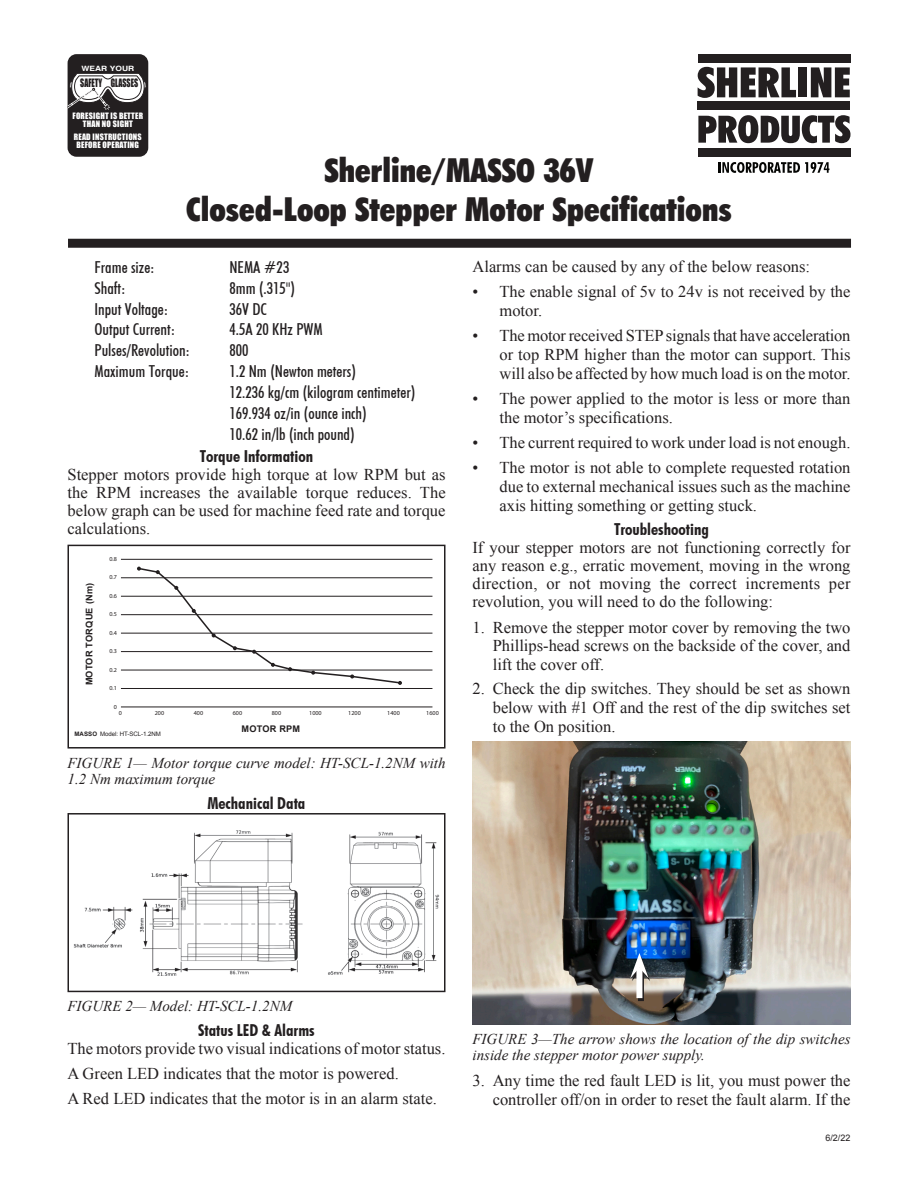
<style>
.page{position:relative;width:918px;height:1188px;background:#fff}
.page>*{position:absolute;margin:0;border:0;box-sizing:border-box;transform-origin:0 0}
.Headline{font:33px "Futuri Condensed Extra Bold SWFTE";color:#231f20}
.Body_Text{font:16.5px/18px "Times New Roman";color:#231f20;text-align:justify}
.bullets_indent{font:16.5px/18.8px "Times New Roman";color:#231f20}
.numbers_indent{font:16.5px/18.8px "Times New Roman";color:#231f20;text-align:justify}
.Parts_table{font:16.5px "Futuri Condensed Regular SWFTE";color:#231f20}
.Subhead_2{font:16.5px "Futuri Condensed Bold SWFTE";color:#231f20}
.t1{font:italic 15px/16.5px "Times New Roman";color:#231f20}
.t2{font:10.65px "Impact";color:#231f20;scale:.75 1}
.t3{font:700 9.15px "Arial";letter-spacing:.025em;color:#231f20}
.t4{font:9px "Arial";color:#231f20}
.t5{font:8.1px/8.1px "Impact";letter-spacing:.025em;color:#fff;text-align:center}
.t6{font:700 7.35px "Helvetica";color:#fff;scale:1.17 1}
.t7{font:6.15px "Myriad Pro";color:#231f20}
.t8{font:6.15px "Arial";letter-spacing:-.01em;color:#231f20}
.s1{font-weight:700}
</style>
<div class="page">
<div style="left:68px;top:54px;width:80px;height:103px;background:#231f20;border-radius:9px"></div>
<svg style="left:67px;top:73px;width:79px;height:37px"></svg>
<svg style="left:698px;top:67px;width:98px;height:31px"></svg>
<div style="left:799px;top:67px;width:8px;height:30px;background:#231f20"></div>
<svg style="left:811px;top:67px;width:39px;height:30px"></svg>
<svg style="left:698px;top:115px;width:152px;height:28px"></svg>
<div style="left:698px;top:102px;width:152px;height:8px;background:#231f20"></div>
<div style="left:698px;top:148px;width:152px;height:8px;background:#231f20"></div>
<div style="left:698px;top:54px;width:152px;height:9px;background:#231f20"></div>
<svg style="left:718px;top:162px;width:111px;height:11px"></svg>
<div style="left:68px;top:239px;width:783px;height:9px;background:#231f20"></div>
<hr style="left:121px;top:707px;width:311px;height:1px;background:#231f20">
<hr style="left:121px;top:688px;width:311px;height:1px;background:#231f20">
<hr style="left:121px;top:670px;width:311px;height:1px;background:#231f20">
<hr style="left:121px;top:651px;width:311px;height:1px;background:#231f20">
<hr style="left:121px;top:633px;width:311px;height:1px;background:#231f20">
<hr style="left:121px;top:614px;width:311px;height:1px;background:#231f20">
<hr style="left:121px;top:596px;width:311px;height:1px;background:#231f20">
<hr style="left:121px;top:578px;width:311px;height:1px;background:#231f20">
<hr style="left:121px;top:559px;width:311px;height:1px;background:#231f20">
<svg style="left:137px;top:567px;width:265px;height:118px"></svg>
<div style="left:68px;top:545px;width:378px;height:204px;border:2px solid #231f20"></div>
<img style="left:73px;top:830px;width:366px;height:146px">
<div style="left:68px;top:813px;width:378px;height:179px;border:2px solid #231f20"></div>
<img style="left:472px;top:741px;width:378px;height:284px">
<svg style="left:638px;top:981px;width:6px;height:20px"></svg>
<div style="left:636px;top:968px;width:6px;height:30px;background:#fff"></div>
<svg style="left:630px;top:953px;width:20px;height:28px"></svg>
<p class="t6" style="left:82px;top:64px;width:47px">WEAR YOUR</p>
<p class="t2" style="left:80px;top:75px;width:79px">SAFETY GLASSES</p>
<p class="t5" style="left:73px;top:112px;width:72px">FORESIGHT IS BETTER<br>THAN NO SIGHT</p>
<p class="t5" style="left:74px;top:133px;width:69px">READ INSTRUCTIONS<br>BEFORE OPERATING</p>
<p class="Headline" style="left:324px;top:147px;width:271px">Sherline/MASSO 36V</p>
<p class="Headline" style="left:186px;top:187px;width:547px">Closed-Loop Stepper Motor Specifications</p>
<p class="Parts_table" style="left:94px;top:257px;width:62px">Frame size:</p>
<p class="Parts_table" style="left:229px;top:257px;width:61px">NEMA #23</p>
<p class="Parts_table" style="left:94px;top:278px;width:33px">Shaft:</p>
<p class="Parts_table" style="left:229px;top:278px;width:67px">8mm (.315")</p>
<p class="Parts_table" style="left:94px;top:299px;width:75px">Input Voltage:</p>
<p class="Parts_table" style="left:229px;top:299px;width:39px">36V DC</p>
<p class="Parts_table" style="left:94px;top:320px;width:82px">Output Current:</p>
<p class="Parts_table" style="left:229px;top:320px;width:95px">4.5A 20 KHz PWM</p>
<p class="Parts_table" style="left:94px;top:340px;width:97px">Pulses/Revolution:</p>
<p class="Parts_table" style="left:229px;top:340px;width:21px">800</p>
<p class="Parts_table" style="left:94px;top:361px;width:96px">Maximum Torque:</p>
<p class="Parts_table" style="left:229px;top:361px;width:128px">1.2 Nm (Newton meters)</p>
<p class="Parts_table" style="left:229px;top:382px;width:187px">12.236 kg/cm (kilogram centimeter)</p>
<p class="Parts_table" style="left:229px;top:403px;width:139px">169.934 oz/in (ounce inch)</p>
<p class="Parts_table" style="left:229px;top:424px;width:127px">10.62 in/lb (inch pound)</p>
<p class="Subhead_2" style="left:200px;top:445px;width:115px">Torque Information</p>
<p class="Body_Text" style="left:68px;top:465px;width:380px">Stepper motors provide high torque at low RPM but as the RPM increases the available torque reduces. The below graph can be used for machine feed rate and torque calculations.</p>
<p class="t7" style="left:109px;top:555px;width:9px">0.8</p>
<p class="t3" style="left:83px;top:685px;width:104px;rotate:-90deg">MOTOR TORQUE (Nm)</p>
<p class="t7" style="left:109px;top:574px;width:9px">0.7</p>
<p class="t7" style="left:109px;top:592px;width:9px">0.6</p>
<p class="t7" style="left:109px;top:610px;width:9px">0.5</p>
<p class="t7" style="left:109px;top:629px;width:9px">0.4</p>
<p class="t7" style="left:109px;top:647px;width:9px">0.3</p>
<p class="t7" style="left:109px;top:666px;width:9px">0.2</p>
<p class="t7" style="left:109px;top:684px;width:9px">0.1</p>
<p class="t7" style="left:114px;top:703px;width:5px">0</p>
<p class="t7" style="left:119px;top:709px;width:5px">0</p>
<p class="t7" style="left:155px;top:709px;width:11px">200</p>
<p class="t7" style="left:194px;top:709px;width:11px">400</p>
<p class="t7" style="left:233px;top:709px;width:11px">600</p>
<p class="t7" style="left:272px;top:709px;width:11px">800</p>
<p class="t7" style="left:309px;top:709px;width:14px">1000</p>
<p class="t7" style="left:348px;top:709px;width:14px">1200</p>
<p class="t7" style="left:387px;top:709px;width:14px">1400</p>
<p class="t7" style="left:426px;top:709px;width:14px">1600</p>
<p class="t3" style="left:242px;top:723px;width:60px">MOTOR RPM</p>
<p class="t8" style="left:74px;top:730px;width:88px"><span class="s1">MASSO</span> Model: HT-SCL-1.2NM</p>
<p class="t1" style="left:68px;top:754px;width:380px">FIGURE 1— Motor torque curve model: HT-SCL-1.2NM with<br>1.2 Nm maximum torque</p>
<p class="Subhead_2" style="left:208px;top:792px;width:99px">Mechanical Data</p>
<p class="Body_Text" style="left:472px;top:257px;width:339px">Alarms can be caused by any of the below reasons:</p>
<p class="bullets_indent" style="left:500px;top:282px;width:353px;text-indent:-27px">• The enable signal of 5v to 24v is not received by the motor.</p>
<p class="bullets_indent" style="left:500px;top:326px;width:353px;text-align:justify;text-indent:-27px">• The motor received STEP signals that have acceleration or top RPM higher than the motor can support. This will also be affected by how much load is on the motor.</p>
<p class="bullets_indent" style="left:500px;top:389px;width:353px;text-indent:-27px">• The power applied to the motor is less or more than the motor’s specifications.</p>
<p class="bullets_indent" style="left:472px;top:433px;width:379px">• The current required to work under load is not enough.</p>
<p class="bullets_indent" style="left:500px;top:458px;width:353px;text-align:justify;text-indent:-27px">• The motor is not able to complete requested rotation due to external mechanical issues such as the machine axis hitting something or getting stuck.</p>
<p class="Subhead_2" style="left:614px;top:518px;width:96px">Troubleshooting</p>
<p class="Body_Text" style="left:472px;top:538px;width:380px">If your stepper motors are not functioning correctly for any reason e.g., erratic movement, moving in the wrong direction, or not moving the correct increments per revolution, you will need to do the following:</p>
<p class="numbers_indent" style="left:493px;top:617px;width:359px;text-indent:-20px">1. Remove the stepper motor cover by removing the two Phillips-head screws on the backside of the cover, and lift the cover off.</p>
<p class="numbers_indent" style="left:493px;top:679px;width:359px;text-indent:-20px">2. Check the dip switches. They should be set as shown below with #1 Off and the rest of the dip switches set to the On position.</p>
<p class="t1" style="left:68px;top:998px;width:226px">FIGURE 2— Model: HT-SCL-1.2NM</p>
<p class="Subhead_2" style="left:198px;top:1019px;width:118px">Status LED &amp; Alarms</p>
<p class="Body_Text" style="left:68px;top:1039px;width:380px">The motors provide two visual indications of motor status.</p>
<p class="Body_Text" style="left:68px;top:1064px;width:333px">A Green LED indicates that the motor is powered.</p>
<p class="Body_Text" style="left:68px;top:1089px;width:371px">A Red LED indicates that the motor is in an alarm state.</p>
<p class="t1" style="left:472px;top:1030px;width:380px">FIGURE 3—The arrow shows the location of the dip switches inside the stepper motor power supply.</p>
<p class="numbers_indent" style="left:472px;top:1071px;width:380px;text-align:right">3. Any time the red fault LED is lit, you must power the controller off/on in order to reset the fault alarm. If the</p>
<p class="t4" style="left:825px;top:1131px;width:27px">6/2/22</p>
</div>
